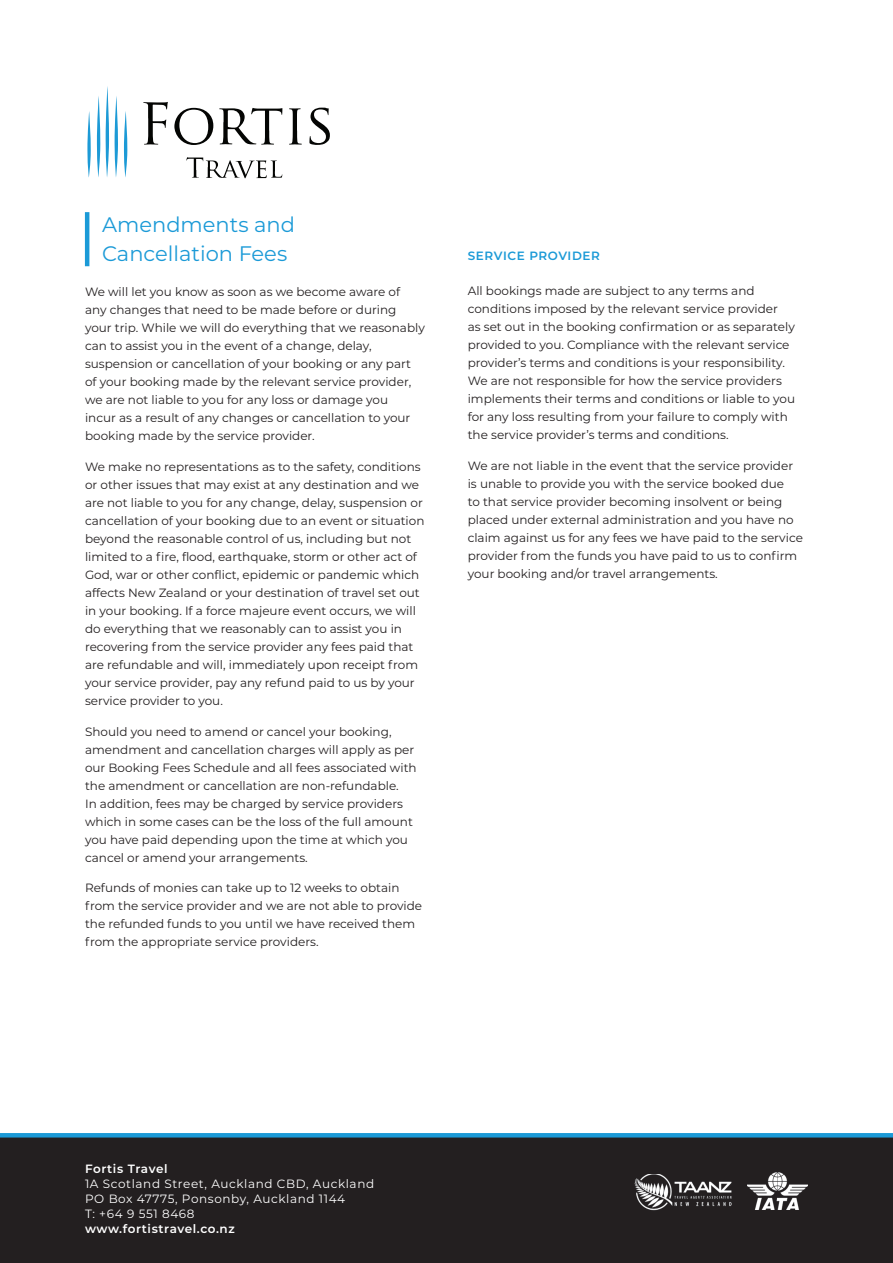
<style>
.page{position:relative;width:893px;height:1263px;background:#fff}
.page>*{position:absolute;margin:0;border:0;box-sizing:border-box;transform-origin:0 0}
.t1{font:21px/28.5px "Montserrat";color:#1b9ad7}
.t2{font:12px/18px "Montserrat";color:#231f20}
.t3{font:12px/15px "Montserrat";letter-spacing:.05em;color:#fff}
.t4{font:600 12px "Montserrat";letter-spacing:.05em;color:#fff}
.t5{font:600 12px "Montserrat";letter-spacing:.05em;color:#1b9ad7}
</style>
<div class="page">
<div style="left:0;top:1137px;width:893px;height:126px;background:#231f20"></div>
<hr style="left:0;top:1133px;width:893px;height:4px;background:#1b9ad7">
<img style="left:747px;top:1173px;width:61px;height:37px">
<img style="left:634px;top:1174px;width:98px;height:36px">
<svg style="left:87px;top:111px;width:4px;height:67px"></svg>
<svg style="left:124px;top:111px;width:3px;height:66px"></svg>
<svg style="left:97px;top:96px;width:3px;height:81px"></svg>
<svg style="left:106px;top:86px;width:12px;height:91px"></svg>
<svg style="left:143px;top:102px;width:25px;height:43px"></svg>
<svg style="left:174px;top:108px;width:39px;height:37px"></svg>
<svg style="left:219px;top:108px;width:63px;height:37px"></svg>
<svg style="left:289px;top:108px;width:13px;height:37px"></svg>
<svg style="left:309px;top:108px;width:21px;height:37px"></svg>
<svg style="left:186px;top:157px;width:96px;height:21px"></svg>
<hr style="left:85px;top:212px;width:4px;height:54px;background:#1b9ad7">
<h1 class="t1" style="left:102px;top:210px;width:194px">Amendments and<br>Cancellation Fees</h1>
<p class="t2" style="left:85px;top:282px;width:341px">We will let you know as soon as we become aware of<br>any changes that need to be made before or during your trip. While we will do everything that we reasonably can to assist you in the event of a change, delay, suspension or cancellation of your booking or any part of your booking made by the relevant service provider, we are not liable to you for any loss or damage you<br>incur as a result of any changes or cancellation to your booking made by the service provider.</p>
<p class="t2" style="left:85px;top:457px;width:341px">We make no representations as to the safety, conditions or other issues that may exist at any destination and we are not liable to you for any change, delay, suspension or cancellation of your booking due to an event or situation beyond the reasonable control of us, including but not limited to a fire, flood, earthquake, storm or other act of God, war or other conflict, epidemic or pandemic which affects New Zealand or your destination of travel set out in your booking. If a force majeure event occurs, we will do everything that we reasonably can to assist you in recovering from the service provider any fees paid that are refundable and will, immediately upon receipt from your service provider, pay any refund paid to us by your service provider to you.</p>
<p class="t2" style="left:85px;top:722px;width:333px">Should you need to amend or cancel your booking, amendment and cancellation charges will apply as per our Booking Fees Schedule and all fees associated with the amendment or cancellation are non-refundable.<br>In addition, fees may be charged by service providers which in some cases can be the loss of the full amount you have paid depending upon the time at which you cancel or amend your arrangements.</p>
<p class="t2" style="left:85px;top:879px;width:339px">Refunds of monies can take up to 12 weeks to obtain from the service provider and we are not able to provide the refunded funds to you until we have received them from the appropriate service providers.</p>
<p class="t5" style="left:468px;top:247px;width:134px">SERVICE PROVIDER</p>
<p class="t2" style="left:468px;top:281px;width:329px">All bookings made are subject to any terms and conditions imposed by the relevant service provider<br>as set out in the booking confirmation or as separately provided to you. Compliance with the relevant service provider’s terms and conditions is your responsibility.<br>We are not responsible for how the service providers implements their terms and conditions or liable to you for any loss resulting from your failure to comply with the service provider’s terms and conditions.</p>
<p class="t2" style="left:468px;top:456px;width:337px">We are not liable in the event that the service provider is unable to provide you with the service booked due<br>to that service provider becoming insolvent or being placed under external administration and you have no claim against us for any fees we have paid to the service provider from the funds you have paid to us to confirm your booking and/or travel arrangements.</p>
<p class="t4" style="left:85px;top:1160px;width:84px">Fortis Travel</p>
<p class="t3" style="left:85px;top:1176px;width:291px">1A Scotland Street, Auckland CBD, Auckland<br>PO Box 47775, Ponsonby, Auckland 1144<br>T: +64 9 551 8468</p>
<p class="t4" style="left:85px;top:1220px;width:151px">www.fortistravel.co.nz</p>
</div>
